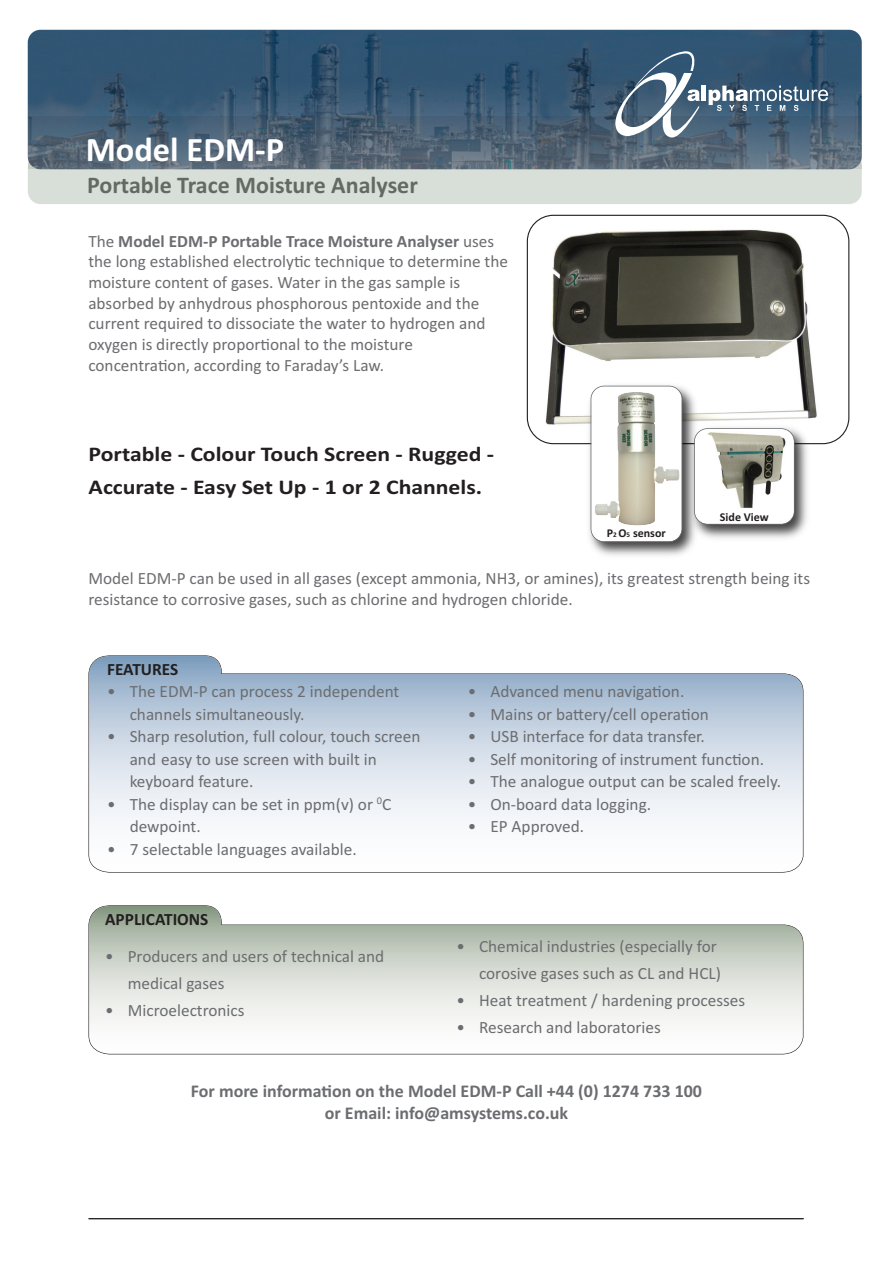
<style>
.page{position:relative;width:893px;height:1263px;background:#fff}
.page>*{position:absolute;margin:0;border:0;box-sizing:border-box;transform-origin:0 0}
.t1{font:700 34.5px "Calibri";color:#fff}
.t2{font:700 24px "Calibri";color:#6c6d70}
.t3{font:700 21px/33px "Calibri";color:#231f20;scale:1.13 1}
.t4{font:700 18px/21.6px "Calibri";color:#6c6d70;text-align:center}
.t5{font:17.25px/20.7px "Calibri";color:#6c6d70}
.t6{font:700 17.25px "Calibri";color:#231f20}
.t7{font:700 12px "Calibri";color:#231f20}
.s1{font-weight:700}
.s2{font-size:7.2px}
</style>
<div class="page">
<svg style="left:527px;top:215px;width:322px;height:229px"></svg>
<hr style="left:89px;top:1218px;width:715px;height:1px;background:#231f20">
<svg style="left:88px;top:905px;width:715px;height:149px"></svg>
<svg style="left:88px;top:655px;width:715px;height:217px"></svg>
<hr style="left:88px;top:1218px;width:715px;height:1px;background:#231f20">
<img style="left:584px;top:380px;width:118px;height:176px">
<div style="left:591px;top:386px;width:91px;height:155px;background:#fff;border-radius:13px"></div>
<img style="left:595px;top:392px;width:84px;height:134px">
<div style="left:591px;top:386px;width:91px;height:156px;border:2px solid #6c6d70;border-radius:14px"></div>
<img style="left:687px;top:422px;width:127px;height:122px">
<div style="left:695px;top:429px;width:99px;height:95px;background:#fff;border-radius:13px"></div>
<img style="left:708px;top:429px;width:85px;height:79px">
<div style="left:694px;top:428px;width:101px;height:97px;border:2px solid #6c6d70;border-radius:14px"></div>
<div style="left:28px;top:154px;width:834px;height:50px;background:#d8dfd8;border-radius:13px"></div>
<img style="left:28px;top:30px;width:834px;height:139px;border-radius:13px">
<div style="left:28px;top:117px;width:833px;height:52px;background:#231f20;opacity:.1"></div>
<hr style="left:702px;top:86px;width:4px;height:15px;background:#fff">
<svg style="left:709px;top:86px;width:119px;height:25px"></svg>
<svg style="left:615px;top:51px;width:85px;height:86px"></svg>
<svg style="left:765px;top:480px;width:6px;height:15px"></svg>
<h1 class="t1" style="left:86px;top:129px;width:200px">Model EDM-P</h1>
<h2 class="t2" style="left:87px;top:171px;width:332px">Portable Trace Moisture Analyser</h2>
<p class="t5" style="left:88px;top:230px;width:421px">The <span class="s1">Model EDM-P Portable Trace Moisture Analyser</span> uses the long established electrolytic technique to determine the moisture content of gases. Water in the gas sample is absorbed by anhydrous phosphorous pentoxide and the current required to dissociate the water to hydrogen and oxygen is directly proportional to the moisture concentration, according to Faraday’s Law.</p>
<p class="t3" style="left:89px;top:437px;width:360px">Portable - Colour Touch Screen - Rugged -<br>Accurate - Easy Set Up - 1 or 2 Channels.</p>
<p class="t7" style="left:607px;top:525px;width:60px">P<span class="s2">2</span> O<span class="s2">5</span> sensor</p>
<p class="t7" style="left:720px;top:510px;width:50px">Side View</p>
<p class="t5" style="left:88px;top:568px;width:723px">Model EDM-P can be used in all gases (except ammonia, NH3, or amines), its greatest strength being its resistance to corrosive gases, such as chlorine and hydrogen chloride.</p>
<p class="t6" style="left:107px;top:659px;width:73px">FEATURES</p>
<p class="t5" style="left:130px;top:680px;width:271px;line-height:22.5px;text-indent:-22px">• The EDM-P can process 2 independent channels simultaneously.</p>
<p class="t5" style="left:130px;top:725px;width:292px;line-height:22.5px;text-indent:-22px">• Sharp resolution, full colour, touch screen and easy to use screen with built in keyboard feature.</p>
<p class="t5" style="left:130px;top:793px;width:263px;line-height:22.5px;text-indent:-22px">• The display can be set in ppm(v) or <sup>0</sup>C dewpoint.</p>
<p class="t5" style="left:107px;top:839px;width:251px">• 7 selectable languages available.</p>
<p class="t6" style="left:105px;top:908px;width:105px">APPLICATIONS</p>
<p class="t5" style="left:128px;top:942px;width:258px;line-height:27px;text-indent:-23px">• Producers and users of technical and medical gases</p>
<p class="t5" style="left:105px;top:1000px;width:141px">• Microelectronics</p>
<p class="t5" style="left:468px;top:681px;width:218px">• Advanced menu navigation.</p>
<p class="t5" style="left:468px;top:704px;width:242px">• Mains or battery/cell operation</p>
<p class="t5" style="left:468px;top:726px;width:238px">• USB interface for data transfer.</p>
<p class="t5" style="left:468px;top:749px;width:298px">• Self monitoring of instrument function.</p>
<p class="t5" style="left:468px;top:771px;width:315px">• The analogue output can be scaled freely.</p>
<p class="t5" style="left:468px;top:794px;width:185px">• On-board data logging.</p>
<p class="t5" style="left:468px;top:816px;width:118px">• EP Approved.</p>
<p class="t5" style="left:456px;top:932px;width:266px;line-height:27px;text-align:right">• Chemical industries (especially for corosive gases such as CL and HCL)</p>
<p class="t5" style="left:456px;top:989px;width:290px">• Heat treatment / hardening processes</p>
<p class="t5" style="left:456px;top:1016px;width:206px">• Research and laboratories</p>
<p class="t4" style="left:191px;top:1080px;width:513px">For more information on the Model EDM-P Call +44 (0) 1274 733 100 or Email: info@amsystems.co.uk</p>
</div>
